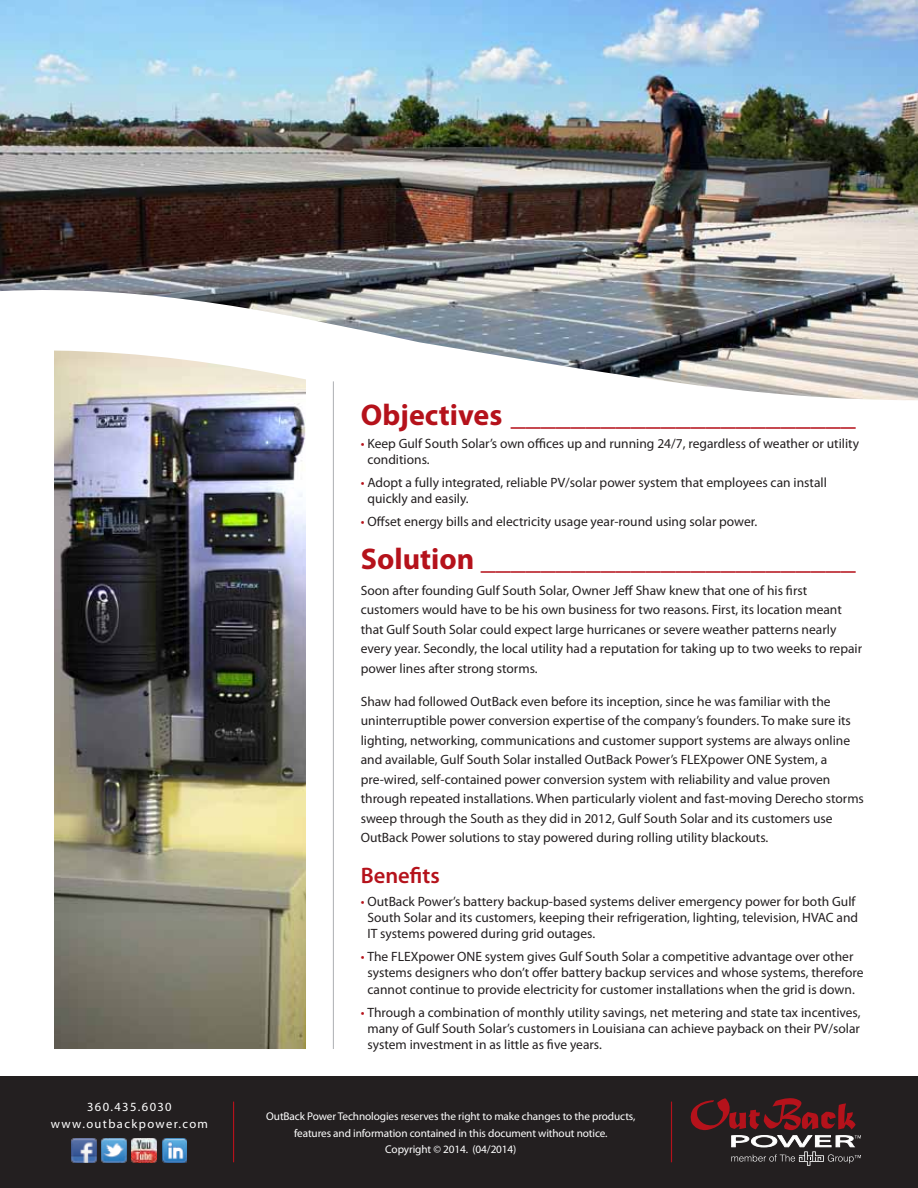
<style>
.page{position:relative;width:918px;height:1188px;background:#fff}
.page>*{position:absolute;margin:0;border:0;box-sizing:border-box;transform-origin:0 0}
.t1{font:700 30px "Myriad Pro";color:#b5121b}
.t2{font:600 22.5px "Myriad Pro";color:#b5121b}
.t3{font:13.5px/19.5px "Myriad Pro";color:#231f20}
.t4{font:12.6px/16.8px "Myriad Pro";letter-spacing:.11em;color:#fff;text-align:center}
.t5{font:11.25px/16.5px "Myriad Pro";letter-spacing:-.01em;color:#fff;text-align:center}
.s1{color:#b5121b}
</style>
<div class="page">
<div style="left:0;top:1077px;width:918px;height:111px;background:#231f20"></div>
<svg style="left:691px;top:1098px;width:170px;height:68px"></svg>
<hr style="left:671px;top:1102px;width:1px;height:60px;background:#b5121b">
<hr style="left:233px;top:1102px;width:1px;height:60px;background:#b5121b">
<img style="left:72px;top:1138px;width:24px;height:24px">
<img style="left:102px;top:1138px;width:24px;height:24px">
<img style="left:132px;top:1138px;width:24px;height:24px">
<img style="left:0;top:0;width:918px;height:400px">
<hr style="left:333px;top:381px;width:1px;height:668px;background:#adafb2">
<img style="left:54px;top:351px;width:252px;height:698px">
<img style="left:162px;top:1138px;width:24px;height:24px">
<h1 class="t1" style="left:361px;top:395px;width:496px">Objectives _______________________</h1>
<p class="t3" style="left:368px;top:435px;width:493px;line-height:16.2px;text-indent:-7px"><span class="s1">•</span> Keep Gulf South Solar’s own offices up and running 24/7, regardless of weather or utility conditions.</p>
<p class="t3" style="left:368px;top:474px;width:461px;line-height:16.2px;text-indent:-7px"><span class="s1">•</span> Adopt a fully integrated, reliable PV/solar power system that employees can install quickly and easily.</p>
<p class="t3" style="left:361px;top:511px;width:398px"><span class="s1">•</span> Offset energy bills and electricity usage year-round using solar power.</p>
<h1 class="t1" style="left:361px;top:539px;width:496px">Solution _________________________</h1>
<p class="t3" style="left:361px;top:580px;width:503px">Soon after founding Gulf South Solar, Owner Jeff Shaw knew that one of his first customers would have to be his own business for two reasons. First, its location meant that Gulf South Solar could expect large hurricanes or severe weather patterns nearly every year. Secondly, the local utility had a reputation for taking up to two weeks to repair power lines after strong storms.</p>
<p class="t3" style="left:361px;top:691px;width:505px">Shaw had followed OutBack even before its inception, since he was familiar with the uninterruptible power conversion expertise of the company’s founders. To make sure its lighting, networking, communications and customer support systems are always online and available, Gulf South Solar installed OutBack Power’s FLEXpower ONE System, a pre-wired, self-contained power conversion system with reliability and value proven through repeated installations. When particularly violent and fast-moving Derecho storms sweep through the South as they did in 2012, Gulf South Solar and its customers use OutBack Power solutions to stay powered during rolling utility blackouts.</p>
<h2 class="t2" style="left:361px;top:861px;width:81px">Benefits</h2>
<p class="t3" style="left:368px;top:893px;width:492px;line-height:16.2px;text-indent:-7px"><span class="s1">•</span> OutBack Power’s battery backup-based systems deliver emergency power for both Gulf<br>South Solar and its customers, keeping their refrigeration, lighting, television, HVAC and<br>IT systems powered during grid outages.</p>
<p class="t3" style="left:368px;top:948px;width:498px;line-height:16.2px;text-indent:-7px"><span class="s1">•</span> The FLEXpower ONE system gives Gulf South Solar a competitive advantage over other systems designers who don’t offer battery backup services and whose systems, therefore cannot continue to provide electricity for customer installations when the grid is down.</p>
<p class="t3" style="left:368px;top:1004px;width:495px;line-height:16.2px;text-align:justify;text-indent:-7px"><span class="s1">•</span> Through a combination of monthly utility savings, net metering and state tax incentives, many of Gulf South Solar’s customers in Louisiana can achieve payback on their PV/solar system investment in as little as five years.</p>
<p class="t4" style="left:51px;top:1098px;width:159px">360.435.6030 www.outbackpower.com</p>
<p class="t5" style="left:266px;top:1108px;width:371px">OutBack Power Technologies reserves the right to make changes to the products, features and information contained in this document without notice.<br>Copyright © 2014. (04/2014)</p>
</div>
